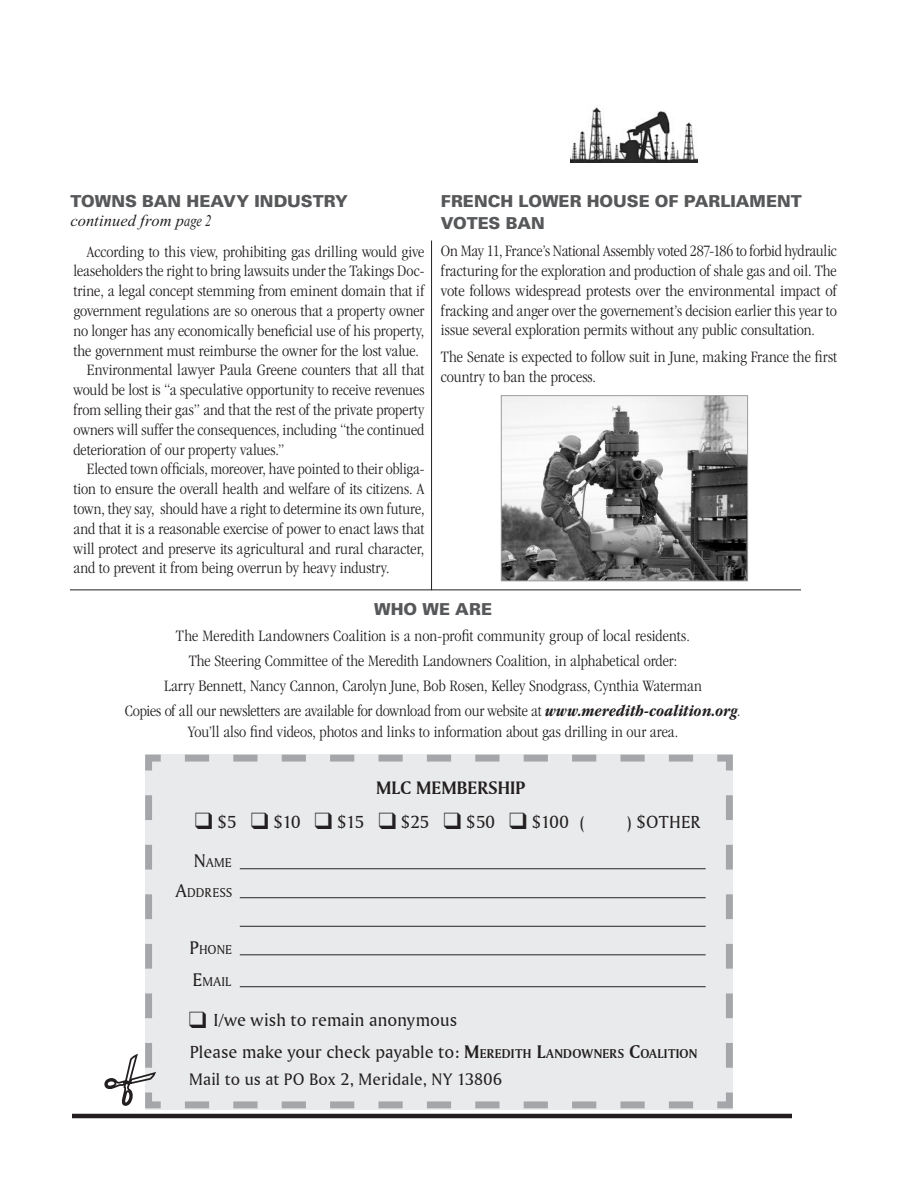
<style>
.page{position:relative;width:918px;height:1188px;background:#fff}
.page>*{position:absolute;margin:0;border:0;box-sizing:border-box;transform-origin:0 0}
.t1{font:19.05px "Amerigo BT Bold A";color:#231f20}
.t2{font:18.45px/31.5px "Amerigo BT Roman A";letter-spacing:.005em;color:#231f20}
.t3{font:18.45px "Amerigo BT Roman A";letter-spacing:-.015em;color:#231f20}
.t4{font:17.55px "Amerigo BT Roman A";letter-spacing:.01em;color:#231f20}
.t5{font:16.5px/19.8px "ITC Garamond MM 300 458";color:#231f20;text-align:center}
.t6{font:900 16.5px/19.8px "Univers";letter-spacing:-.005em;color:#57585a}
.t7{font:13.5px/29.4px "Amerigo BT Roman A";color:#231f20;text-align:right}
.s1{font-family:"Times New Roman";font-weight:400;font-style:italic;color:#231f20}
.s2{font-family:"Univers";font-weight:900;color:#57585a}
.s3{font-family:"ITC Garamond MM It 595 440"}
.s4{font-family:"ITC Garamond MM It 300 458"}
.s5{font-size:19.2px}
.s6{font-family:"Amerigo BT Bold A";font-size:19.2px}
.s7{font-family:"Amerigo BT Bold A";font-size:13.5px}
</style>
<div class="page">
<hr style="left:72px;top:1114px;width:720px;height:4px;background:#231f20">
<img style="left:571px;top:107px;width:127px;height:56px">
<hr style="left:431px;top:241px;width:1px;height:349px;background:#231f20">
<hr style="left:70px;top:589px;width:731px;height:1px;background:#231f20">
<div style="left:145px;top:754px;width:588px;height:356px;background:#e9eaeb"></div>
<hr style="left:240px;top:868px;width:466px;height:1px;background:#231f20">
<hr style="left:240px;top:897px;width:466px;height:1px;background:#231f20">
<hr style="left:240px;top:954px;width:466px;height:1px;background:#231f20">
<hr style="left:240px;top:926px;width:466px;height:1px;background:#231f20">
<hr style="left:240px;top:986px;width:466px;height:1px;background:#231f20">
<svg style="left:104px;top:795px;width:57px;height:314px"></svg>
<img style="left:503px;top:397px;width:243px;height:182px">
<div style="left:501px;top:395px;width:247px;height:186px;border:1px solid #9b9da0"></div>
<svg style="left:176px;top:829px;width:19px;height:1px"></svg>
<svg style="left:176px;top:1028px;width:13px;height:1px"></svg>
<p class="t6" style="left:70px;top:191px;width:279px">TOWNS BAN HEAVY INDUSTRY <span class="s1">continued from page 2</span></p>
<p class="t5" style="left:87px;top:242px;width:339px">According to this view, prohibiting gas drilling would give</p>
<p class="t5" style="left:73px;top:261px;width:352px">leaseholders the right to bring lawsuits under the Takings Doc-</p>
<p class="t5" style="left:73px;top:281px;width:352px">trine, a legal concept stemming from eminent domain that if</p>
<p class="t5" style="left:73px;top:301px;width:352px">government regulations are so onerous that a property owner</p>
<p class="t5" style="left:73px;top:321px;width:352px">no longer has any economically beneficial use of his property,</p>
<p class="t5" style="left:73px;top:341px;width:347px">the government must reimburse the owner for the lost value.</p>
<p class="t5" style="left:87px;top:360px;width:339px">Environmental lawyer Paula Greene counters that all that</p>
<p class="t5" style="left:73px;top:380px;width:352px">would be lost is “a speculative opportunity to receive revenues</p>
<p class="t5" style="left:73px;top:400px;width:352px">from selling their gas” and that the rest of the private property</p>
<p class="t5" style="left:73px;top:420px;width:352px">owners will suffer the consequences, including “the continued</p>
<p class="t5" style="left:73px;top:440px;width:212px">deterioration of our property values.”</p>
<p class="t5" style="left:87px;top:459px;width:339px">Elected town officials, moreover, have pointed to their obliga-</p>
<p class="t5" style="left:73px;top:479px;width:352px">tion to ensure the overall health and welfare of its citizens. A</p>
<p class="t5" style="left:73px;top:499px;width:353px">town, they say, should have a right to determine its own future,</p>
<p class="t5" style="left:73px;top:519px;width:352px">and that it is a reasonable exercise of power to enact laws that</p>
<p class="t5" style="left:73px;top:539px;width:352px">will protect and preserve its agricultural and rural character,</p>
<p class="t5" style="left:73px;top:558px;width:318px">and to prevent it from being overrun by heavy industry.</p>
<p class="t6" style="left:441px;top:190px;width:362px;line-height:21.8px">FRENCH LOWER HOUSE OF PARLIAMENT<br>VOTES BAN</p>
<p class="t5" style="left:441px;top:241px;width:397px;text-align:justify">On May 11, France’s National Assembly voted 287-186 to forbid hydraulic fracturing for the exploration and production of shale gas and oil. The vote follows widespread protests over the environmental impact of fracking and anger over the governement’s decision earlier this year to issue several exploration permits without any public consultation.</p>
<p class="t5" style="left:441px;top:347px;width:397px;text-align:left">The Senate is expected to follow suit in June, making France the first country to ban the process.</p>
<p class="t5" style="left:125px;top:598px;width:618px;line-height:25.2px"><span class="s2">WHO WE ARE<br></span>The Meredith Landowners Coalition is a non-profit community group of local residents.<br>The Steering Committee of the Meredith Landowners Coalition, in alphabetical order:<br>Larry Bennett, Nancy Cannon, Carolyn June, Bob Rosen, Kelley Snodgrass, Cynthia Waterman<br>Copies of all our newsletters are available for download from our website at <span class="s3">www.meredith-coalition.org</span><span class="s4">.</span></p>
<p class="t5" style="left:188px;top:722px;width:492px">You’ll also find videos, photos and links to information about gas drilling in our area.</p>
<p class="t1" style="left:376px;top:776px;width:151px">MLC MEMBERSHIP</p>
<p class="t3" style="left:195px;top:810px;width:391px">❑ $5 ❑ $10 ❑ $15 ❑ $25 ❑ $50 ❑ $100 (</p>
<p class="t2" style="left:627px;top:805px;width:75px">) $OTHER</p>
<p class="t7" style="left:176px;top:848px;width:58px"><span class="s5">N</span>AME<br><span class="s5">A</span>DDRESS</p>
<p class="t7" style="left:189px;top:935px;width:44px"><span class="s5">P</span>HONE</p>
<p class="t7" style="left:192px;top:966px;width:40px"><span class="s5">E</span>MAIL</p>
<p class="t2" style="left:189px;top:1004px;width:510px">❑ I/we wish to remain anonymous<br>Please make your check payable to: <span class="s6">M</span><span class="s7">EREDITH</span> <span class="s6">L</span><span class="s7">ANDOWNERS</span> <span class="s6">C</span><span class="s7">OALITION</span></p>
<p class="t4" style="left:189px;top:1068px;width:314px">Mail to us at PO Box 2, Meridale, NY 13806</p>
</div>
